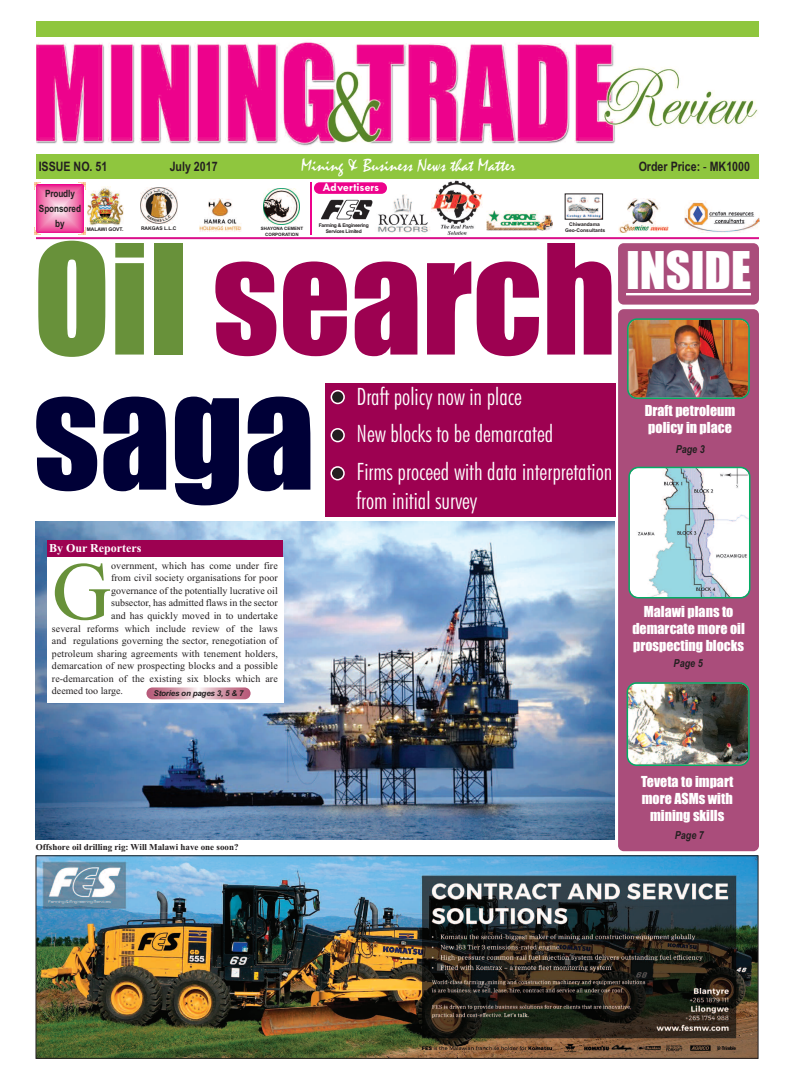
<style>
.page{position:relative;width:795px;height:1079px;background:#fff}
.page>*{position:absolute;margin:0;border:0;box-sizing:border-box;transform-origin:0 0}
.t1{font:141px/135px "Impact";color:#9d0151}
.t2{font:82.1px "Times New Roman";color:#68913a}
.t3{font:48px "Impact";color:#fff}
.t4{font:300 condensed 24px/37.8px "Futura BT";color:#fff}
.t5{font:18px "Mistral";color:#fff}
.t6{font:14px/16.8px "Impact";color:#fff;text-align:center}
.t7{font:700 13px "Arial Narrow";color:#231f20}
.t8{font:700 12px "Times New Roman";color:#fff}
.t9{font:700 12px "Tw Cen";color:#fff}
.t10{font:italic 700 11px "Arial Narrow";color:#231f20}
.t11{font:10px "Times New Roman";letter-spacing:.01em;color:#231f20}
.t12{font:700 10px/15px "Arial Narrow";letter-spacing:-.01em;color:#231f20;text-align:center}
.t13{font:700 9px "Times New Roman";color:#231f20}
.t14{font:italic 700 8px "Arial";letter-spacing:-.025em;color:#231f20}
.t15{font:700 5px "Arial";color:#231f20}
.t16{font:700 5px/6px "Arial";letter-spacing:-.05em;color:#231f20;text-align:center}
.t17{font:700 4.5px/5.4px "Arial";color:#231f20;text-align:center}
.s1{font-weight:400}
.s2{color:#68913a}
.s3{color:#000037}
</style>
<div class="page">
<img style="left:36px;top:521px;width:578px;height:318px">
<div style="left:325px;top:383px;width:290px;height:133px;background:#9d0151"></div>
<div style="left:36px;top:21px;width:723px;height:15px;background:#8fc63e"></div>
<div style="left:36px;top:154px;width:722px;height:24px;background:#8fc63e"></div>
<div style="left:618px;top:309px;width:141px;height:542px;background:#aa4d7b;border-radius:6px"></div>
<hr style="left:36px;top:861px;width:723px;height:1px;background:#231f20">
<img style="left:38px;top:857px;width:718px;height:199px">
<div style="left:36px;top:855px;width:722px;height:203px;border:1px solid #231f20"></div>
<div style="left:618px;top:243px;width:141px;height:61px;background:#aa4d7b;border-radius:6px"></div>
<hr style="left:626px;top:293px;width:125px;height:2px;background:#fff">
<img style="left:626px;top:682px;width:124px;height:84px">
<hr style="left:36px;top:237px;width:723px;height:2px;background:#da108b">
<svg style="left:35px;top:183px;width:50px;height:51px;background:#f27cb5"></svg>
<img style="left:36px;top:42px;width:722px;height:104px">
<svg style="left:628px;top:466px;width:122px;height:132px;background:#d0e2e6"></svg>
<img style="left:627px;top:318px;width:123px;height:81px">
<img style="left:377px;top:194px;width:53px;height:39px">
<img style="left:431px;top:180px;width:51px;height:55px">
<img style="left:321px;top:199px;width:52px;height:21px">
<img style="left:200px;top:199px;width:41px;height:32px">
<img style="left:567px;top:196px;width:34px;height:21px">
<img style="left:486px;top:210px;width:66px;height:21px">
<img style="left:684px;top:201px;width:76px;height:31px">
<img style="left:87px;top:186px;width:37px;height:40px">
<img style="left:140px;top:187px;width:38px;height:36px">
<div style="left:47px;top:540px;width:236px;height:16px;background:#9d0151"></div>
<svg style="left:330px;top:428px;width:15px;height:14px"></svg>
<svg style="left:331px;top:390px;width:14px;height:14px"></svg>
<div style="left:314px;top:182px;width:73px;height:12px;background:#ed028c;border-radius:6px"></div>
<hr style="left:310px;top:182px;width:1px;height:52px;background:#ed028c">
<img style="left:619px;top:198px;width:50px;height:35px">
<svg style="left:272px;top:188px;width:28px;height:37px"></svg>
<img style="left:263px;top:189px;width:36px;height:35px">
<svg style="left:330px;top:466px;width:15px;height:14px"></svg>
<div style="left:47px;top:557px;width:236px;height:145px;background:#fff"></div>
<img style="left:146px;top:687px;width:105px;height:12px">
<h3 class="t7" style="left:39px;top:159px;width:70px">ISSUE NO. 51</h3>
<h3 class="t7" style="left:170px;top:159px;width:50px">July 2017</h3>
<h3 class="t5" style="left:301px;top:154px;width:216px">Mining &amp; Business News that Matter</h3>
<h3 class="t7" style="left:639px;top:159px;width:113px">Order Price: <span class="s1">-</span> MK1000</h3>
<p class="t9" style="left:322px;top:180px;width:58px">Advertisers</p>
<p class="t12" style="left:39px;top:186px;width:44px">Proudly<br>Sponsored by</p>
<p class="t16" style="left:319px;top:222px;width:52px">Farming &amp; Engineering<br>Services Limited</p>
<p class="t15" style="left:569px;top:221px;width:32px">Chiwandama</p>
<p class="t15" style="left:141px;top:225px;width:37px">RAKGAS L.L.C</p>
<p class="t17" style="left:261px;top:226px;width:44px">SHAYONA CEMENT<br>CORPORATION</p>
<h1 class="t1" style="left:33px;top:238px;width:584px"><span class="s2">Oil</span> search <span class="s3">saga</span></h1>
<p class="t15" style="left:87px;top:226px;width:38px">MALAWI GOVT.</p>
<p class="t15" style="left:565px;top:227px;width:42px">Geo-Consultants</p>
<h3 class="t4" style="left:356px;top:377px;width:257px">Draft policy now in place<br>New blocks to be demarcated<br>Firms proceed with data interpretation</h3>
<h3 class="t4" style="left:356px;top:481px;width:122px">from initial survey</h3>
<p class="t8" style="left:49px;top:541px;width:94px">By Our Reporters</p>
<h2 class="t2" style="left:52px;top:542px;width:61px">G</h2>
<p class="t11" style="left:111px;top:559px;width:168px">overnment, which has come under fire</p>
<p class="t11" style="left:111px;top:572px;width:168px">from civil society organisations for poor</p>
<p class="t11" style="left:111px;top:584px;width:168px">governance of the potentially lucrative oil</p>
<p class="t11" style="left:111px;top:597px;width:168px">subsector, has admitted flaws in the sector</p>
<p class="t11" style="left:111px;top:609px;width:168px">and has quickly moved in to undertake</p>
<p class="t11" style="left:52px;top:622px;width:227px">several reforms which include review of the laws</p>
<p class="t11" style="left:52px;top:634px;width:227px">and regulations governing the sector, renegotiation of</p>
<p class="t11" style="left:52px;top:647px;width:227px">petroleum sharing agreements with tenement holders,</p>
<p class="t11" style="left:52px;top:659px;width:227px">demarcation of new prospecting blocks and a possible</p>
<p class="t11" style="left:52px;top:672px;width:227px">re-demarcation of the existing six blocks which are</p>
<p class="t11" style="left:52px;top:684px;width:73px">deemed too large.</p>
<p class="t14" style="left:154px;top:688px;width:91px">Stories on pages 3, 5 &amp; 7</p>
<h3 class="t3" style="left:626px;top:245px;width:126px">INSIDE</h3>
<h3 class="t6" style="left:645px;top:403px;width:92px;text-align:left">Draft petroleum policy in place</h3>
<p class="t10" style="left:676px;top:442px;width:31px">Page 3</p>
<h3 class="t6" style="left:632px;top:604px;width:114px">Malawi plans to demarcate more oil prospecting blocks</h3>
<p class="t10" style="left:674px;top:657px;width:31px">Page 5</p>
<p class="t13" style="left:36px;top:841px;width:204px">Offshore oil drilling rig: Will Malawi have one soon?</p>
<h3 class="t6" style="left:641px;top:774px;width:94px">Teveta to impart more ASMs with mining skills</h3>
<p class="t10" style="left:675px;top:828px;width:31px">Page 7</p>
</div>
